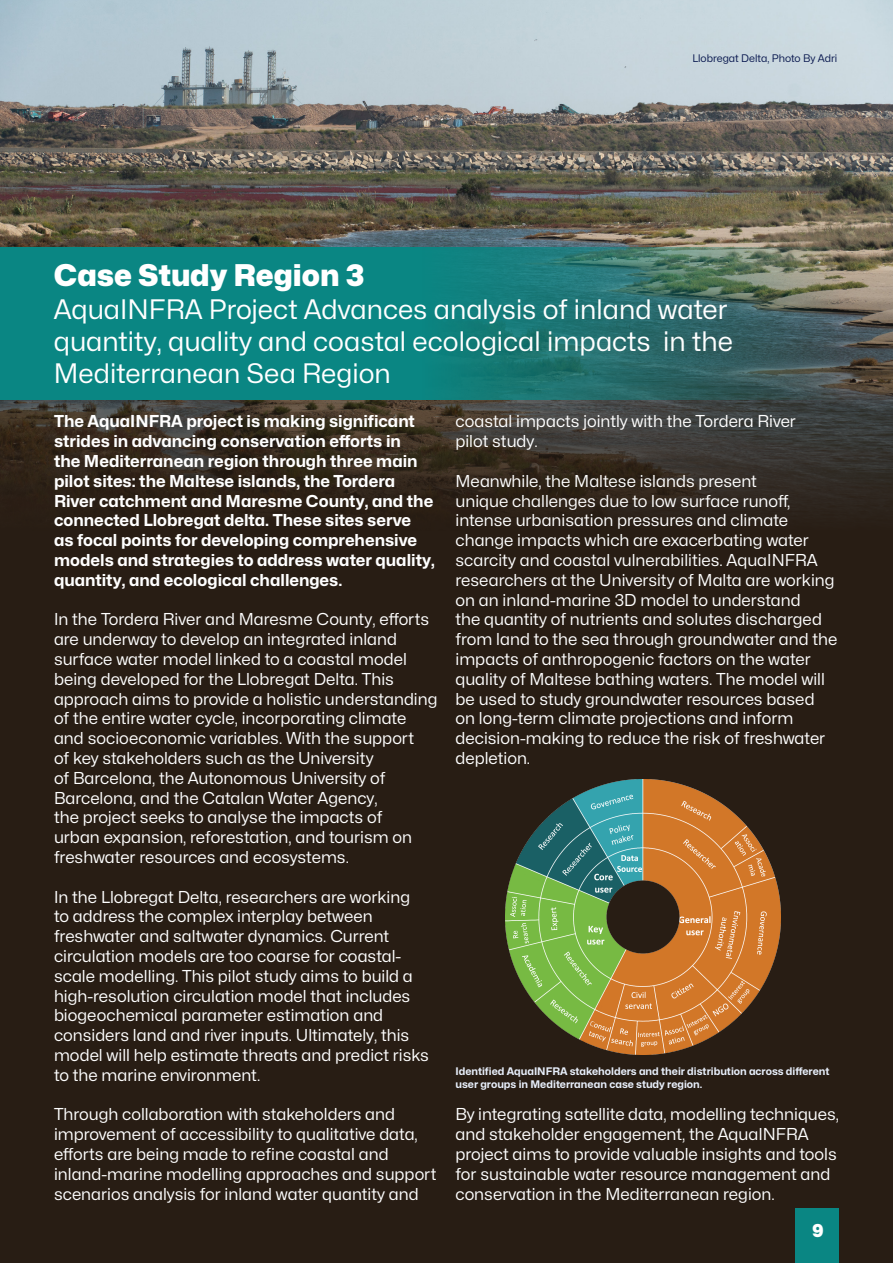
<style>
.page{position:relative;width:893px;height:1263px;background:#fff}
.page>*{position:absolute;margin:0;border:0;box-sizing:border-box;transform-origin:0 0}
.t1{font:30px "Mona Sans Black";color:#fff}
.t2{font:27px/32.4px "Mona Sans Regular";color:#fff}
.t3{font:18px "Mona Sans Black";color:#fff}
.t4{font:16.5px/19.8px "Mona Sans Regular";color:#fff}
.t5{font:16.5px/19.8px "Mona Sans Bold";color:#fff}
.t6{font:10.5px/12.6px "Mona Sans Bold";color:#e7eefa}
.t7{font:10.5px "Mona Sans Regular";color:#09184f}
</style>
<div class="page">
<img style="left:0;top:0;width:893px;height:251px">
<div style="left:0;top:531px;width:893px;height:732px;background:#281d14"></div>
<svg style="left:0;top:251px;width:893px;height:280px;background:#383027"></svg>
<svg style="left:0;top:247px;width:839px;height:153px;background:#1d7b78"></svg>
<img style="left:505px;top:779px;width:275px;height:275px">
<div style="left:795px;top:1209px;width:44px;height:54px;background:#0a8683"></div>
<p class="t7" style="left:692px;top:52px;width:146px">Llobregat Delta, Photo By Adri</p>
<p class="t1" style="left:54px;top:256px;width:313px">Case Study Region 3</p>
<p class="t2" style="left:54px;top:292px;width:681px">AquaINFRA Project Advances analysis of inland water quantity, quality and coastal ecological impacts in the<br>Mediterranean Sea Region</p>
<p class="t5" style="left:54px;top:411px;width:382px">The AquaINFRA project is making significant strides in advancing conservation efforts in<br>the Mediterranean region through three main pilot sites: the Maltese islands, the Tordera River catchment and Maresme County, and the connected Llobregat delta. These sites serve<br>as focal points for developing comprehensive models and strategies to address water quality, quantity, and ecological challenges.</p>
<p class="t4" style="left:54px;top:609px;width:385px">In the Tordera River and Maresme County, efforts are underway to develop an integrated inland surface water model linked to a coastal model being developed for the Llobregat Delta. This approach aims to provide a holistic understanding of the entire water cycle, incorporating climate and socioeconomic variables. With the support<br>of key stakeholders such as the University<br>of Barcelona, the Autonomous University of Barcelona, and the Catalan Water Agency,<br>the project seeks to analyse the impacts of<br>urban expansion, reforestation, and tourism on freshwater resources and ecosystems.</p>
<p class="t4" style="left:54px;top:886px;width:376px">In the Llobregat Delta, researchers are working to address the complex interplay between freshwater and saltwater dynamics. Current circulation models are too coarse for coastal&shy;scale modelling. This pilot study aims to build a high-resolution circulation model that includes biogeochemical parameter estimation and considers land and river inputs. Ultimately, this model will help estimate threats and predict risks to the marine environment.</p>
<p class="t4" style="left:54px;top:1104px;width:384px">Through collaboration with stakeholders and improvement of accessibility to qualitative data, efforts are being made to refine coastal and inland-marine modelling approaches and support scenarios analysis for inland water quantity and</p>
<p class="t4" style="left:455px;top:411px;width:342px">coastal impacts jointly with the Tordera River</p>
<p class="t4" style="left:455px;top:431px;width:84px">pilot study.</p>
<p class="t4" style="left:455px;top:470px;width:383px">Meanwhile, the Maltese islands present<br>unique challenges due to low surface runoff, intense urbanisation pressures and climate change impacts which are exacerbating water scarcity and coastal vulnerabilities. AquaINFRA researchers at the University of Malta are working on an inland-marine 3D model to understand<br>the quantity of nutrients and solutes discharged from land to the sea through groundwater and the impacts of anthropogenic factors on the water quality of Maltese bathing waters. The model will be used to study groundwater resources based on long-term climate projections and inform decision-making to reduce the risk of freshwater depletion.</p>
<p class="t6" style="left:455px;top:1065px;width:375px">Identified AquaINFRA stakeholders and their distribution across different user groups in Mediterranean case study region.</p>
<p class="t4" style="left:455px;top:1104px;width:385px">By integrating satellite data, modelling techniques, and stakeholder engagement, the AquaINFRA project aims to provide valuable insights and tools for sustainable water resource management and conservation in the Mediterranean region.</p>
<p class="t3" style="left:812px;top:1219px;width:13px">9</p>
</div>
